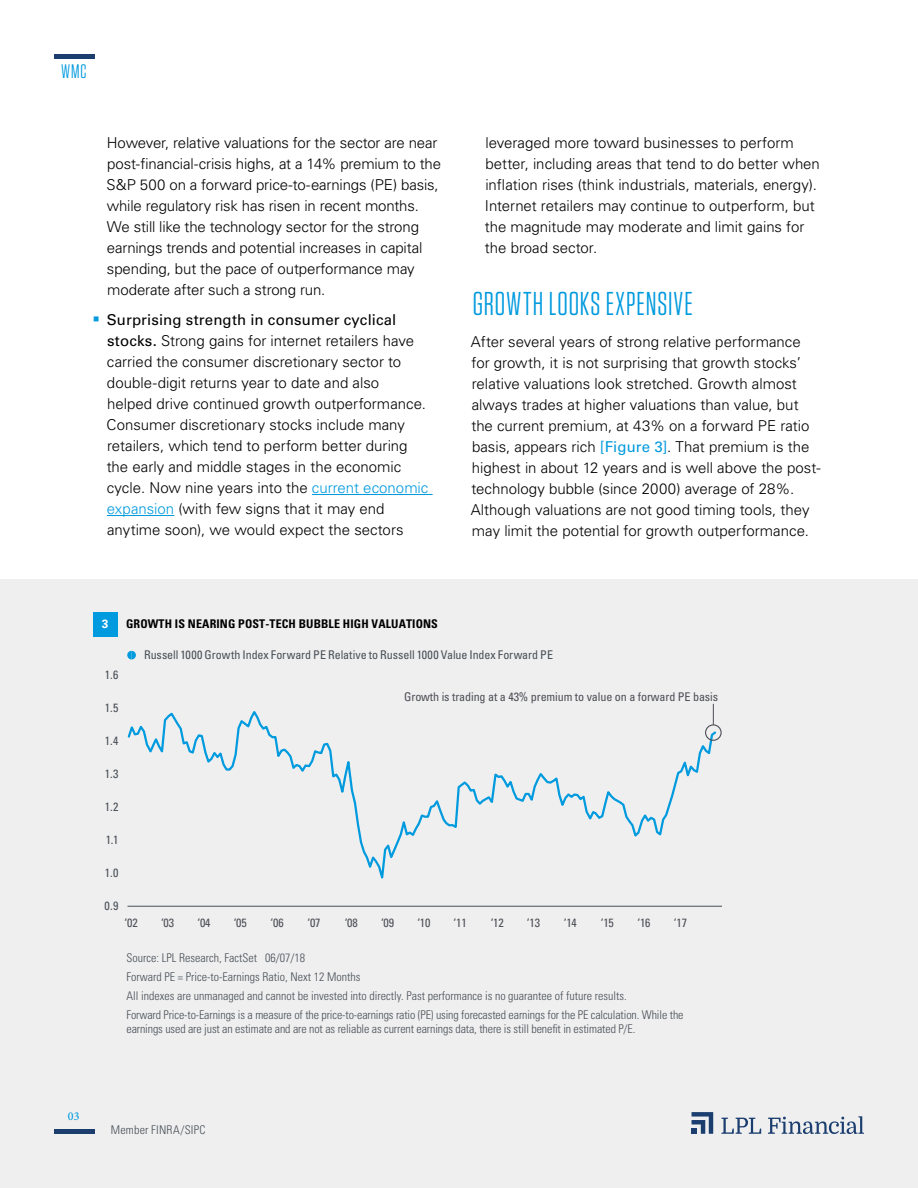
<style>
.page{position:relative;width:918px;height:1188px;background:#fff}
.page>*{position:absolute;margin:0;border:0;box-sizing:border-box;transform-origin:0 0}
.t1{font:33px "Tungsten Narrow";letter-spacing:.03em;color:#009ade}
.t2{font:19.5px "Tungsten Narrow";color:#009ade}
.t3{font:300 15px/21px "Univers LT Std";color:#000}
.t4{font:300 condensed 12px/18.9px "Univers LT Std";letter-spacing:-.01em;color:#484f55}
.t5{font:condensed 12px "Univers LT Std";letter-spacing:-.01em;color:#4d4f55}
.t6{font:condensed 12px "Univers LT Std";letter-spacing:-.005em;color:#484f55}
.t7{font:700 condensed 12px "Univers LT Std";letter-spacing:.01em;color:#000}
.t8{font:300 condensed 12px "Univers LT Std";letter-spacing:.015em;color:#484f55}
.t9{font:500 12px "Minion Pro";color:#009ade}
.t10{font:700 12px "Univers LT Std";color:#fff}
.s1{font-weight:400}
.s2{color:#009ade}
.s3{font-weight:400;color:#009ade}
</style>
<div class="page">
<div style="left:0;top:1068px;width:918px;height:120px;background:#efeff0"></div>
<hr style="left:54px;top:1130px;width:40px;height:4px;background:#1b3e6f">
<hr style="left:54px;top:54px;width:40px;height:4px;background:#1b3e6f">
<svg style="left:692px;top:1112px;width:21px;height:22px"></svg>
<svg style="left:721px;top:1118px;width:40px;height:16px"></svg>
<svg style="left:768px;top:1116px;width:96px;height:18px"></svg>
<hr style="left:312px;top:494px;width:121px;height:1px;background:#009ade">
<hr style="left:107px;top:515px;width:67px;height:1px;background:#009ade">
<div style="left:0;top:579px;width:918px;height:515px;background:#efeff0"></div>
<hr style="left:127px;top:906px;width:595px;height:1px;background:#484f55">
<svg style="left:127px;top:708px;width:591px;height:171px"></svg>
<svg style="left:713px;top:704px;width:1px;height:20px"></svg>
<div style="left:705px;top:724px;width:17px;height:17px;border:1px solid #4d4f55;border-radius:50%"></div>
<svg style="left:127px;top:651px;width:9px;height:8px"></svg>
<div style="left:93px;top:612px;width:24px;height:24px;background:#009ade"></div>
<h2 class="t2" style="left:61px;top:62px;width:27px">WMC</h2>
<p class="t3" style="left:107px;top:132px;width:336px">However, relative valuations for the sector are near post-financial-crisis highs, at a 14% premium to the S&amp;P 500 on a forward price-to-earnings (PE) basis, while regulatory risk has risen in recent months.<br>We still like the technology sector for the strong earnings trends and potential increases in capital spending, but the pace of outperformance may moderate after such a strong run.</p>
<p class="t3" style="left:107px;top:309px;width:323px"><span class="s1">Surprising strength in consumer cyclical stocks.</span> Strong gains for internet retailers have carried the consumer discretionary sector to double-digit returns year to date and also<br>helped drive continued growth outperformance.<br>Consumer discretionary stocks include many retailers, which tend to perform better during the early and middle stages in the economic cycle. Now nine years into the <span class="s2">current economic expansion</span> (with few signs that it may end anytime soon), we would expect the sectors</p>
<p class="t3" style="left:485px;top:132px;width:337px">leveraged more toward businesses to perform better, including areas that tend to do better when inflation rises (think industrials, materials, energy).<br>Internet retailers may continue to outperform, but the magnitude may moderate and limit gains for the broad sector.</p>
<h1 class="t1" style="left:473px;top:287px;width:222px">GROWTH LOOKS EXPENSIVE</h1>
<p class="t3" style="left:471px;top:331px;width:351px">After several years of strong relative performance for growth, it is not surprising that growth stocks’ relative valuations look stretched. Growth almost always trades at higher valuations than value, but the current premium, at 43% on a forward PE ratio basis, appears rich <span class="s3">[Figure 3]</span>. That premium is the highest in about 12 years and is well above the post&shy;technology bubble (since 2000) average of 28%.<br>Although valuations are not good timing tools, they may limit the potential for growth outperformance.</p>
<p class="t10" style="left:102px;top:616px;width:8px">3</p>
<p class="t7" style="left:126px;top:616px;width:313px">GROWTH IS NEARING POST-TECH BUBBLE HIGH VALUATIONS</p>
<p class="t6" style="left:105px;top:668px;width:15px">1.6</p>
<p class="t6" style="left:105px;top:701px;width:15px">1.5</p>
<p class="t6" style="left:105px;top:734px;width:15px">1.4</p>
<p class="t6" style="left:105px;top:767px;width:15px">1.3</p>
<p class="t6" style="left:105px;top:800px;width:15px">1.2</p>
<p class="t6" style="left:106px;top:833px;width:14px">1.1</p>
<p class="t6" style="left:105px;top:866px;width:15px">1.0</p>
<p class="t6" style="left:104px;top:899px;width:16px">0.9</p>
<p class="t6" style="left:144px;top:648px;width:410px">Russell 1000 Growth Index Forward PE Relative to Russell 1000 Value Index Forward PE</p>
<p class="t5" style="left:404px;top:689px;width:315px">Growth is trading at a 43% premium to value on a forward PE basis</p>
<p class="t5" style="left:125px;top:916px;width:15px">‘02</p>
<p class="t5" style="left:161px;top:916px;width:15px">‘03</p>
<p class="t5" style="left:198px;top:916px;width:15px">‘04</p>
<p class="t5" style="left:234px;top:916px;width:15px">‘05</p>
<p class="t5" style="left:271px;top:916px;width:15px">‘06</p>
<p class="t5" style="left:308px;top:916px;width:15px">‘07</p>
<p class="t5" style="left:345px;top:916px;width:15px">‘08</p>
<p class="t5" style="left:381px;top:916px;width:15px">‘09</p>
<p class="t5" style="left:417px;top:916px;width:15px">‘10</p>
<p class="t5" style="left:454px;top:916px;width:15px">‘11</p>
<p class="t5" style="left:491px;top:916px;width:15px">‘12</p>
<p class="t5" style="left:527px;top:916px;width:15px">‘13</p>
<p class="t5" style="left:564px;top:916px;width:15px">‘14</p>
<p class="t5" style="left:601px;top:916px;width:15px">‘15</p>
<p class="t5" style="left:638px;top:916px;width:15px">‘16</p>
<p class="t5" style="left:674px;top:916px;width:15px">‘17</p>
<p class="t4" style="left:126px;top:949px;width:559px">Source: LPL Research, FactSet 06/07/18<br>Forward PE = Price-to-Earnings Ratio, Next 12 Months<br>All indexes are unmanaged and cannot be invested into directly. Past performance is no guarantee of future results.<br>Forward Price-to-Earnings is a measure of the price-to-earnings ratio (PE) using forecasted earnings for the PE calculation. While the</p>
<p class="t4" style="left:126px;top:1020px;width:510px">earnings used are just an estimate and are not as reliable as current earnings data, there is still benefit in estimated P/E.</p>
<p class="t9" style="left:68px;top:1108px;width:13px">03</p>
<p class="t8" style="left:111px;top:1122px;width:96px">Member FINRA/SIPC</p>
</div>
